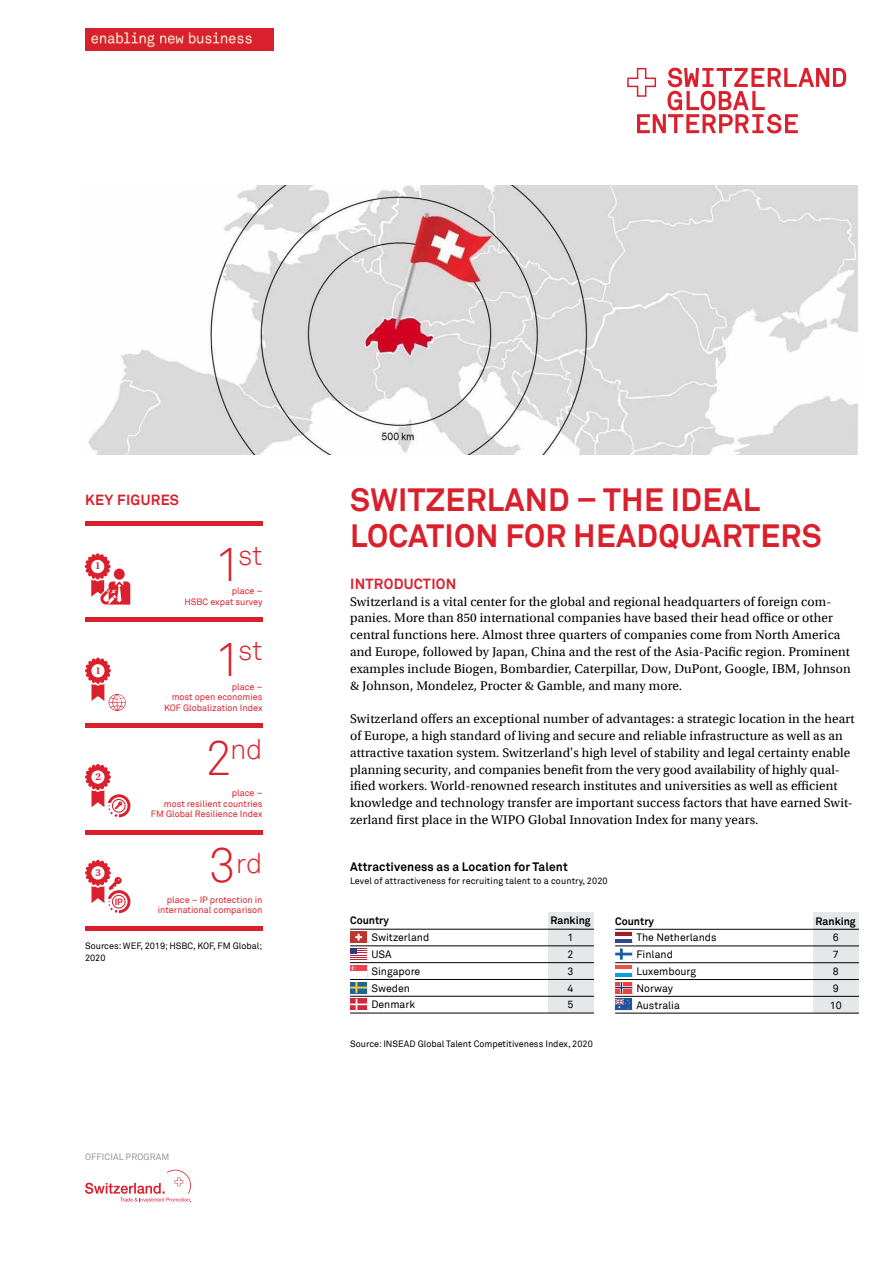
<style>
.page{position:relative;width:893px;height:1263px;background:#fff}
.page>*{position:absolute;margin:0;border:0;box-sizing:border-box;transform-origin:0 0}
.t1{font:31.5px/36px "Akkurat S GE Bold";letter-spacing:.01em;color:#da202c}
.t2{font:28.05px "Akkurat S GE Light";letter-spacing:-.005em;color:#da202c}
.t3{font:14.4px "Akkurat S GE Bold";letter-spacing:.02em;color:#da202c}
.t4{font:13.2px/16.8px "Utopia S GE Regular";letter-spacing:.01em;color:#000}
.t5{font:12px "Akkurat S GE Bold";letter-spacing:.01em;color:#000}
.t6{font:10.5px "Akkurat S GE Regular";color:#000}
.t7{font:10.5px "Akkurat S GE Bold";color:#000}
.t8{font:10.5px "Utopia S GE Semibold";color:#da202c}
.t9{font:9px/10.5px "Akkurat S GE Regular";color:#da202c;text-align:right}
.t10{font:9px/11.2px "Akkurat S GE Regular";color:#000}
.t11{font:9px "Akkurat S GE Regular";letter-spacing:.01em;color:#939598}
.t12{font:9px "Akkurat S GE Bold";color:#da202c}
.s1{font-size:48px}
</style>
<div class="page">
<img style="left:88px;top:185px;width:770px;height:269px">
<svg style="left:85px;top:1170px;width:106px;height:32px"></svg>
<svg style="left:627px;top:67px;width:219px;height:67px"></svg>
<img style="left:85px;top:29px;width:188px;height:22px">
<hr style="left:85px;top:617px;width:178px;height:4px;background:#da202c">
<div style="left:85px;top:521px;width:178px;height:5px;background:#da202c"></div>
<hr style="left:85px;top:724px;width:178px;height:4px;background:#da202c">
<hr style="left:85px;top:830px;width:178px;height:4px;background:#da202c">
<div style="left:549px;top:912px;width:45px;height:101px;background:#e6e7e8"></div>
<hr style="left:350px;top:929px;width:244px;height:1px;background:#000">
<hr style="left:350px;top:945px;width:244px;height:1px;background:#000">
<hr style="left:350px;top:962px;width:244px;height:1px;background:#000">
<hr style="left:350px;top:979px;width:244px;height:1px;background:#000">
<hr style="left:350px;top:996px;width:244px;height:1px;background:#000">
<hr style="left:350px;top:1013px;width:244px;height:1px;background:#000">
<svg style="left:350px;top:931px;width:17px;height:40px"></svg>
<svg style="left:350px;top:982px;width:17px;height:11px"></svg>
<svg style="left:350px;top:999px;width:17px;height:11px"></svg>
<div style="left:814px;top:912px;width:45px;height:101px;background:#e6e7e8"></div>
<hr style="left:615px;top:929px;width:244px;height:1px;background:#000">
<hr style="left:615px;top:946px;width:244px;height:1px;background:#000">
<hr style="left:615px;top:962px;width:244px;height:1px;background:#000">
<hr style="left:615px;top:979px;width:244px;height:1px;background:#000">
<hr style="left:615px;top:996px;width:244px;height:1px;background:#000">
<hr style="left:615px;top:1013px;width:244px;height:1px;background:#000">
<svg style="left:615px;top:932px;width:17px;height:32px"></svg>
<hr style="left:615px;top:973px;width:17px;height:3px;background:#0c9eda">
<hr style="left:615px;top:965px;width:17px;height:4px;background:#f04e43">
<svg style="left:615px;top:982px;width:17px;height:11px"></svg>
<svg style="left:615px;top:999px;width:17px;height:11px"></svg>
<svg style="left:85px;top:553px;width:45px;height:52px"></svg>
<svg style="left:85px;top:658px;width:41px;height:53px"></svg>
<svg style="left:85px;top:764px;width:45px;height:53px"></svg>
<hr style="left:85px;top:926px;width:178px;height:4px;background:#da202c">
<svg style="left:85px;top:860px;width:45px;height:53px"></svg>
<p class="t3" style="left:85px;top:489px;width:95px">KEY FIGURES</p>
<p class="t8" style="left:95px;top:558px;width:7px">1</p>
<p class="t8" style="left:95px;top:662px;width:7px">1</p>
<p class="t8" style="left:95px;top:769px;width:7px">2</p>
<p class="t8" style="left:95px;top:865px;width:7px">3</p>
<p class="t12" style="left:115px;top:895px;width:10px">IP</p>
<h2 class="t2" style="left:215px;top:535px;width:49px"><span class="s1">1</span>st</h2>
<p class="t9" style="left:184px;top:585px;width:80px">place –<br>HSBC expat survey</p>
<h2 class="t2" style="left:215px;top:631px;width:49px"><span class="s1">1</span>st</h2>
<p class="t9" style="left:164px;top:681px;width:100px">place –<br>most open economies<br>KOF Globalization Index</p>
<h2 class="t2" style="left:204px;top:730px;width:60px"><span class="s1">2</span>nd</h2>
<p class="t9" style="left:151px;top:787px;width:113px">place –<br>most resilient countries<br>FM Global Resilience Index</p>
<h2 class="t2" style="left:209px;top:844px;width:55px"><span class="s1">3</span>rd</h2>
<p class="t9" style="left:158px;top:894px;width:106px">place – IP protection in international comparison</p>
<p class="t10" style="left:85px;top:940px;width:179px">Sources: WEF, 2019; HSBC, KOF, FM Global;<br>2020</p>
<p class="t11" style="left:85px;top:1150px;width:86px">OFFICIAL PROGRAM</p>
<h1 class="t1" style="left:350px;top:480px;width:473px">SWITZERLAND – THE IDEAL<br>LOCATION FOR HEADQUARTERS</h1>
<p class="t3" style="left:350px;top:573px;width:108px">INTRODUCTION</p>
<p class="t4" style="left:350px;top:592px;width:502px">Switzerland is a vital center for the global and regional headquarters of foreign com&shy;panies. More than 850 international companies have based their head office or other central functions here. Almost three quarters of companies come from North America and Europe, followed by Japan, China and the rest of the Asia-Pacific region. Prominent examples include Biogen, Bombardier, Caterpillar, Dow, DuPont, Google, IBM, Johnson &amp; Johnson, Mondelez, Procter &amp; Gamble, and many more.</p>
<p class="t4" style="left:350px;top:709px;width:506px">Switzerland offers an exceptional number of advantages: a strategic location in the heart of Europe, a high standard of living and secure and reliable infrastructure as well as an attractive taxation system. Switzerland's high level of stability and legal certainty enable planning security, and companies benefit from the very good availability of highly qual&shy;ified workers. World-renowned research institutes and universities as well as efficient knowledge and technology transfer are important success factors that have earned Swit&shy;zerland first place in the WIPO Global Innovation Index for many years.</p>
<p class="t5" style="left:350px;top:858px;width:219px">Attractiveness as a Location for Talent</p>
<p class="t10" style="left:350px;top:875px;width:259px">Level of attractiveness for recruiting talent to a country, 2020</p>
<p class="t7" style="left:350px;top:913px;width:40px">Country</p>
<p class="t7" style="left:551px;top:913px;width:42px">Ranking</p>
<p class="t6" style="left:371px;top:930px;width:59px">Switzerland</p>
<p class="t6" style="left:568px;top:930px;width:7px">1</p>
<p class="t6" style="left:371px;top:947px;width:22px">USA</p>
<p class="t6" style="left:568px;top:947px;width:7px">2</p>
<p class="t6" style="left:371px;top:964px;width:51px">Singapore</p>
<p class="t6" style="left:568px;top:964px;width:7px">3</p>
<p class="t6" style="left:371px;top:980px;width:40px">Sweden</p>
<p class="t6" style="left:568px;top:980px;width:7px">4</p>
<p class="t6" style="left:371px;top:997px;width:45px">Denmark</p>
<p class="t6" style="left:568px;top:997px;width:7px">5</p>
<p class="t7" style="left:615px;top:913px;width:40px">Country</p>
<p class="t7" style="left:816px;top:913px;width:42px">Ranking</p>
<p class="t6" style="left:636px;top:930px;width:82px">The Netherlands</p>
<p class="t6" style="left:833px;top:930px;width:7px">6</p>
<p class="t6" style="left:636px;top:947px;width:38px">Finland</p>
<p class="t6" style="left:833px;top:947px;width:7px">7</p>
<p class="t6" style="left:636px;top:964px;width:61px">Luxembourg</p>
<p class="t6" style="left:833px;top:964px;width:7px">8</p>
<p class="t6" style="left:636px;top:980px;width:38px">Norway</p>
<p class="t6" style="left:833px;top:980px;width:7px">9</p>
<p class="t6" style="left:636px;top:997px;width:45px">Australia</p>
<p class="t6" style="left:830px;top:997px;width:13px">10</p>
<p class="t10" style="left:350px;top:1038px;width:244px">Source: INSEAD Global Talent Competitiveness Index, 2020</p>
</div>
